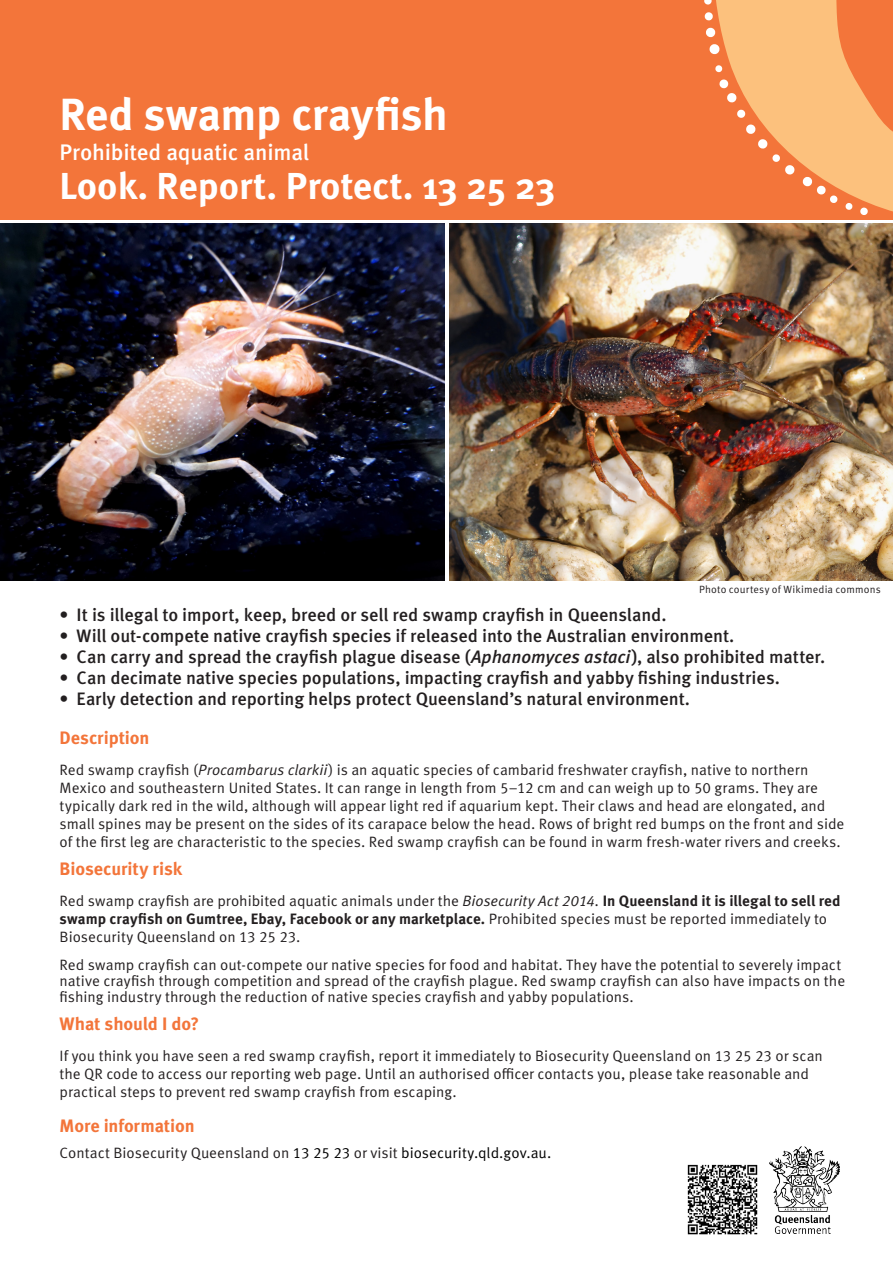
<style>
.page{position:relative;width:893px;height:1263px;background:#fff}
.page>*{position:absolute;margin:0;border:0;box-sizing:border-box;transform-origin:0 0}
.Title_01{font:700 45px "Meta OT";letter-spacing:-.015em;color:#fff}
.subtitle{font:700 37.5px "Meta OT";color:#fff}
.intro{font:700 34.5px "Meta OT";letter-spacing:-.01em;color:#fff}
.intro-2{font:700 30px "Meta OT";letter-spacing:-.01em;color:#fff}
.subtitle-2{font:500 22.5px "Meta OT";letter-spacing:-.01em;color:#fff}
.Title_01-2{font:italic 22.5px "Meta OT";letter-spacing:-.01em;color:#fff}
.frontpagebullet{font:500 18px "Meta OT";letter-spacing:-.005em;color:#231f20}
.bodycopy{font:700 18px "Meta OT";letter-spacing:-.005em;color:#f3753a}
.h02{font:700 18px "Meta OT";letter-spacing:-.005em;color:#f3753a}
.bodycopy-2{font:15px/18px "Meta OT";color:#231f20}
.h02-2{font:15px "Meta OT";color:#231f20}
.declared_class{font:10.5px "Meta OT";letter-spacing:.015em;color:#231f20}
.s1{font-style:italic}
.s2{font-weight:700}
.s3{color:#000}
</style>
<div class="page">
<img style="left:0;top:224px;width:445px;height:356px">
<img style="left:450px;top:224px;width:443px;height:356px">
<div style="left:0;top:0;width:893px;height:219px;background:#f3753a"></div>
<svg style="left:704px;top:0;width:189px;height:215px"></svg>
<img style="left:687px;top:1164px;width:71px;height:71px">
<img style="left:770px;top:1146px;width:69px;height:87px">
<p class="Title_01" style="left:59px;top:86px;width:390px">Red swamp crayfish</p>
<p class="subtitle-2" style="left:59px;top:138px;width:251px">Prohibited aquatic animal</p>
<p class="subtitle" style="left:59px;top:162px;width:497px">Look. Report. Protect. 13 25 23</p>
<p class="intro-2" style="left:48px;top:107px;width:426px">Bitter weed could be in your area</p>
<p class="Title_01" style="left:55px;top:118px;width:269px">Species name</p>
<p class="Title_01-2" style="left:55px;top:171px;width:146px">Scientific name</p>
<p class="intro" style="left:86px;top:127px;width:228px">Boa constrictor</p>
<p class="intro-2" style="left:86px;top:168px;width:772px">Call Biosecurity Queensland on 13 25 23 if you see this pest</p>
<p class="declared_class" style="left:699px;top:583px;width:183px">Photo courtesy of Wikimedia commons</p>
<p class="frontpagebullet" style="left:60px;top:604px;width:608px">• It is illegal to import, keep, breed or sell red swamp crayfish in Queensland.</p>
<p class="frontpagebullet" style="left:60px;top:625px;width:676px">• Will out-compete native crayfish species if released into the Australian environment.</p>
<p class="frontpagebullet" style="left:60px;top:646px;width:767px">• Can carry and spread the crayfish plague disease (<span class="s1">Aphanomyces astaci</span>), also prohibited matter.</p>
<p class="frontpagebullet" style="left:60px;top:667px;width:722px">• Can decimate native species populations, impacting crayfish and yabby fishing industries.</p>
<p class="frontpagebullet" style="left:60px;top:688px;width:632px">• Early detection and reporting helps protect Queensland’s natural environment.</p>
<p class="h02" style="left:60px;top:726px;width:91px">Description</p>
<p class="bodycopy-2" style="left:60px;top:761px;width:786px">Red swamp crayfish (<span class="s1">Procambarus clarkii</span>) is an aquatic species of cambarid freshwater crayfish, native to northern Mexico and southeastern United States. It can range in length from 5–12 cm and can weigh up to 50 grams. They are typically dark red in the wild, although will appear light red if aquarium kept. Their claws and head are elongated, and small spines may be present on the sides of its carapace below the head. Rows of bright red bumps on the front and side of the first leg are characteristic to the species. Red swamp crayfish can be found in warm fresh-water rivers and creeks.</p>
<p class="bodycopy" style="left:60px;top:857px;width:124px">Biosecurity risk</p>
<p class="bodycopy-2" style="left:60px;top:892px;width:782px">Red swamp crayfish are prohibited aquatic animals under the <span class="s1">Biosecurity Act 2014.</span> <span class="s2">In Queensland it is illegal to sell red swamp crayfish on Gumtree, Ebay, Facebook or any marketplace.</span> Prohibited species must be reported immediately to<br>Biosecurity Queensland on 13 25 23.</p>
<p class="bodycopy-2" style="left:60px;top:957px;width:787px;line-height:15.8px">Red swamp crayfish can out-compete our native species for food and habitat. They have the potential to severely impact native crayfish through competition and spread of the crayfish plague. Red swamp crayfish can also have impacts on the fishing industry through the reduction of native species crayfish and yabby populations.</p>
<p class="bodycopy" style="left:60px;top:1013px;width:141px">What should I do?</p>
<p class="bodycopy-2" style="left:60px;top:1047px;width:765px">If you think you have seen a red swamp crayfish, report it immediately to Biosecurity Queensland on 13 25 23 or scan the QR code to access our reporting web page. Until an authorised officer contacts you, please take reasonable and practical steps to prevent red swamp crayfish from escaping.</p>
<p class="h02" style="left:60px;top:1114px;width:137px">More information</p>
<p class="h02-2" style="left:60px;top:1144px;width:493px">Contact Biosecurity Queensland on <span class="s3">13 25 23</span> or visit <span class="s3">biosecurity.qld.gov.au.</span></p>
</div>
